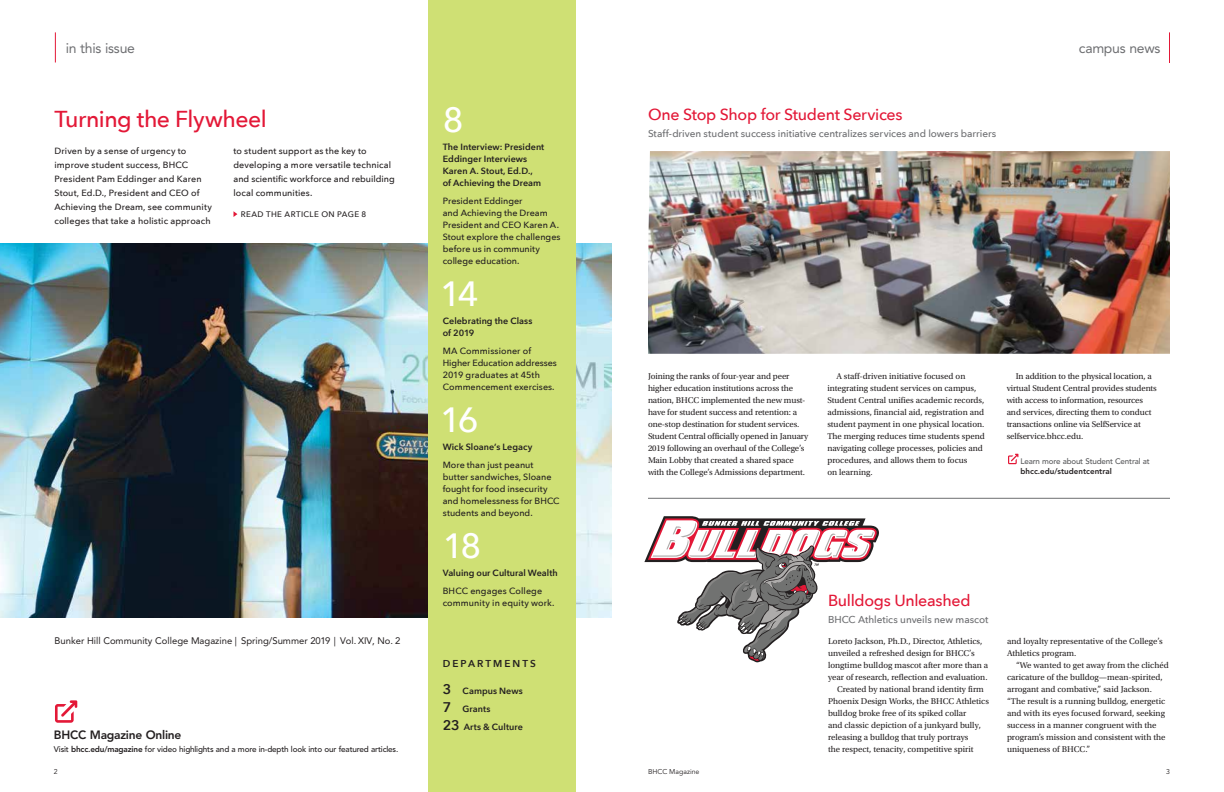
<style>
.page{position:relative;width:1224px;height:792px;background:#fff}
.page>*{position:absolute;margin:0;border:0;box-sizing:border-box;transform-origin:0 0}
.t1{font:500 35px "Avenir Next";color:#fff}
.t2{font:500 23px "Avenir Next";letter-spacing:-.02em;color:#e31837}
.t3{font:500 16px "Avenir Next";letter-spacing:-.02em;color:#e31837}
.t4{font:14px "Avenir LT Std";letter-spacing:-.02em;color:#6d6e71}
.t5{font:600 14px "Avenir Next";color:#231f20}
.t6{font:800 12px "Avenir LT Std";letter-spacing:-.02em;color:#231f20}
.t7{font:500 10px "Avenir Next";letter-spacing:-.005em;color:#6d6e71}
.t8{font:600 10px "Avenir Next";letter-spacing:.2em;color:#231f20}
.t9{font:9.5px "Avenir LT Std";color:#231f20}
.t10{font:500 9px/12px "Avenir Next";letter-spacing:.005em;color:#231f20}
.t11{font:600 9px/12px "Avenir Next";letter-spacing:.005em;color:#231f20}
.t12{font:8.8px/12px "Utopia Std";color:#231f20}
.t13{font:500 8.1px "Avenir LT Std";letter-spacing:-.02em;color:#231f20}
.t14{font:500 8px "Avenir LT Std";letter-spacing:-.02em;color:#58595b}
.t15{font:800 8px "Avenir LT Std";color:#231f20}
.t16{font:500 8px "Avenir Next";letter-spacing:.05em;color:#231f20}
.t17{font:7px "Avenir LT Std";color:#231f20}
.s1{font-weight:800}
.s2{font-size:14px}
</style>
<div class="page">
<img style="left:0;top:243px;width:612px;height:375px">
<hr style="left:55px;top:32px;width:1px;height:30px;background:#e31837">
<hr style="left:1169px;top:32px;width:1px;height:31px;background:#e31837">
<div style="left:429px;top:0;width:147px;height:792px;background:#cfe074"></div>
<svg style="left:233px;top:211px;width:4px;height:6px"></svg>
<svg style="left:55px;top:700px;width:22px;height:23px"></svg>
<svg style="left:644px;top:516px;width:235px;height:147px"></svg>
<hr style="left:648px;top:498px;width:522px;height:1px;background:#6d6e71">
<svg style="left:1008px;top:454px;width:10px;height:10px"></svg>
<img style="left:648px;top:151px;width:522px;height:203px">
<h3 class="t4" style="left:66px;top:40px;width:71px">in this issue</h3>
<h3 class="t4" style="left:1079px;top:40px;width:83px">campus news</h3>
<h2 class="t2" style="left:54px;top:99px;width:214px">Turning the Flywheel</h2>
<p class="t10" style="left:54px;top:144px;width:159px;line-height:14px">Driven by a sense of urgency to improve student success, BHCC President Pam Eddinger and Karen Stout, Ed.D., President and CEO of Achieving the Dream, see community colleges that take a holistic approach</p>
<p class="t10" style="left:234px;top:144px;width:163px;line-height:14px">to student support as the key to developing a more versatile technical and scientific workforce and rebuilding local communities.</p>
<p class="t16" style="left:241px;top:207px;width:127px">READ THE ARTICLE ON PAGE 8</p>
<p class="t9" style="left:54px;top:635px;width:347px">Bunker Hill Community College Magazine | Spring/Summer 2019 | Vol. XIV, No. 2</p>
<h3 class="t6" style="left:54px;top:728px;width:129px">BHCC Magazine Online</h3>
<p class="t13" style="left:54px;top:745px;width:346px">Visit <span class="s1">bhcc.edu/magazine</span> for video highlights and a more in-depth look into our featured articles.</p>
<h1 class="t1" style="left:443px;top:90px;width:22px">8</h1>
<p class="t11" style="left:443px;top:141px;width:103px">The Interview: President<br>Eddinger Interviews<br>Karen A. Stout, Ed.D.,<br>of Achieving the Dream</p>
<p class="t10" style="left:443px;top:195px;width:119px">President Eddinger<br>and Achieving the Dream<br>President and CEO Karen A.<br>Stout explore the challenges before us in community college education.</p>
<h1 class="t1" style="left:440px;top:264px;width:40px">14</h1>
<p class="t11" style="left:443px;top:315px;width:91px">Celebrating the Class of 2019</p>
<p class="t10" style="left:443px;top:345px;width:116px">MA Commissioner of<br>Higher Education addresses<br>2019 graduates at 45th<br>Commencement exercises.</p>
<h1 class="t1" style="left:440px;top:390px;width:40px">16</h1>
<p class="t11" style="left:443px;top:441px;width:91px">Wick Sloane’s Legacy</p>
<p class="t10" style="left:443px;top:459px;width:118px">More than just peanut butter sandwiches, Sloane fought for food insecurity and homelessness for BHCC students and beyond.</p>
<h1 class="t1" style="left:443px;top:516px;width:40px">18</h1>
<p class="t11" style="left:443px;top:567px;width:117px">Valuing our Cultural Wealth</p>
<p class="t10" style="left:443px;top:585px;width:113px">BHCC engages College community in equity work.</p>
<p class="t8" style="left:443px;top:655px;width:95px">DEPARTMENTS</p>
<h3 class="t5" style="left:443px;top:677px;width:10px">3</h3>
<p class="t11" style="left:463px;top:685px;width:62px">Campus News</p>
<h3 class="t5" style="left:443px;top:695px;width:10px">7</h3>
<p class="t11" style="left:443px;top:700px;width:82px;line-height:18px;text-indent:20px">Grants<br><span class="s2">23</span> Arts &amp; Culture</p>
<h3 class="t3" style="left:648px;top:101px;width:256px">One Stop Shop for Student Services</h3>
<p class="t7" style="left:648px;top:125px;width:350px">Staff-driven student success initiative centralizes services and lowers barriers</p>
<p class="t12" style="left:648px;top:371px;width:162px">Joining the ranks of four-year and peer higher education institutions across the nation, BHCC implemented the new must&shy;have for student success and retention: a one-stop destination for student services.<br>Student Central officially opened in January 2019 following an overhaul of the College’s Main Lobby that created a shared space with the College’s Admissions department.</p>
<p class="t12" style="left:827px;top:371px;width:159px;text-indent:9px">A staff-driven initiative focused on integrating student services on campus, Student Central unifies academic records, admissions, financial aid, registration and student payment in one physical location.<br>The merging reduces time students spend navigating college processes, policies and procedures, and allows them to focus<br>on learning.</p>
<p class="t12" style="left:1007px;top:371px;width:152px;text-indent:9px">In addition to the physical location, a virtual Student Central provides students with access to information, resources and services, directing them to conduct transactions online via SelfService at selfservice.bhcc.edu.</p>
<p class="t14" style="left:1021px;top:457px;width:131px">Learn more about Student Central at</p>
<p class="t15" style="left:1021px;top:467px;width:93px">bhcc.edu/studentcentral</p>
<h3 class="t3" style="left:828px;top:587px;width:144px">Bulldogs Unleashed</h3>
<p class="t7" style="left:828px;top:611px;width:162px">BHCC Athletics unveils new mascot</p>
<p class="t12" style="left:828px;top:636px;width:156px">Loreto Jackson, Ph.D., Director, Athletics,</p>
<p class="t12" style="left:828px;top:648px;width:148px">unveiled a refreshed design for BHCC’s</p>
<p class="t12" style="left:828px;top:660px;width:162px">longtime bulldog mascot after more than a</p>
<p class="t12" style="left:828px;top:672px;width:161px">year of research, reflection and evaluation.</p>
<p class="t12" style="left:837px;top:684px;width:148px">Created by national brand identity firm</p>
<p class="t12" style="left:828px;top:696px;width:163px">Phoenix Design Works, the BHCC Athletics</p>
<p class="t12" style="left:828px;top:708px;width:140px">bulldog broke free of its spiked collar</p>
<p class="t12" style="left:828px;top:720px;width:155px">and classic depiction of a junkyard bully,</p>
<p class="t12" style="left:828px;top:732px;width:142px">releasing a bulldog that truly portrays</p>
<p class="t12" style="left:828px;top:744px;width:147px">the respect, tenacity, competitive spirit</p>
<p class="t12" style="left:1007px;top:636px;width:157px">and loyalty representative of the College’s<br>Athletics program.</p>
<p class="t12" style="left:1007px;top:660px;width:163px;text-indent:9px">“We wanted to get away from the clichéd caricature of the bulldog—mean-spirited, arrogant and combative,” said Jackson. “The result is a running bulldog, energetic and with its eyes focused forward, seeking success in a manner congruent with the program’s mission and consistent with the uniqueness of BHCC.”</p>
<p class="t17" style="left:54px;top:768px;width:5px">2</p>
<p class="t17" style="left:648px;top:768px;width:53px">BHCC Magazine</p>
<p class="t17" style="left:1166px;top:768px;width:5px">3</p>
</div>
